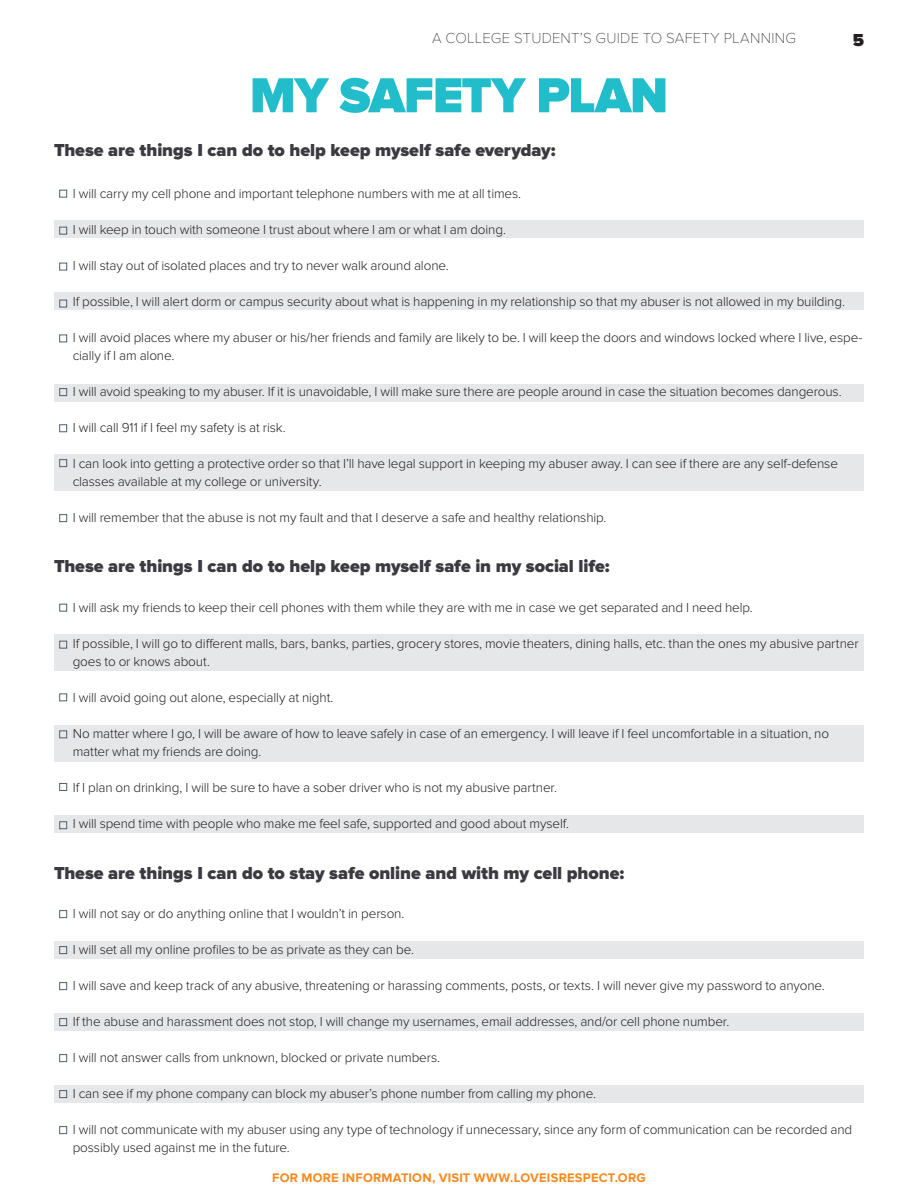
<style>
.page{position:relative;width:918px;height:1188px;background:#fff}
.page>*{position:absolute;margin:0;border:0;box-sizing:border-box;transform-origin:0 0}
.Head_Heavy{font:900 51px "Proxima Nova";letter-spacing:-.025em;color:#21bdcb}
.Subhead{font:900 18px "Proxima Nova";color:#3b3a40}
.t1{font:900 18px "Proxima Nova";color:#231f20}
.t2{font:100 15px "Proxima Nova T";letter-spacing:.015em;color:#231f20}
.Body_J_style_base{font:300 13.5px/18px "Proxima Nova";letter-spacing:-.01em;color:#231f20}
.Subhead-2{font:700 12.9px "Proxima Nova";letter-spacing:.015em;color:#f68b1f}
</style>
<div class="page">
<div style="left:54px;top:220px;width:810px;height:18px;background:#e6e7e9"></div>
<div style="left:54px;top:634px;width:810px;height:37px;background:#e6e7e9"></div>
<div style="left:54px;top:292px;width:810px;height:18px;background:#e6e7e9"></div>
<div style="left:54px;top:725px;width:810px;height:36px;background:#e6e7e9"></div>
<div style="left:54px;top:384px;width:810px;height:18px;background:#e6e7e9"></div>
<div style="left:54px;top:815px;width:810px;height:18px;background:#e6e7e9"></div>
<div style="left:54px;top:941px;width:810px;height:18px;background:#e6e7e9"></div>
<div style="left:54px;top:1013px;width:810px;height:18px;background:#e6e7e9"></div>
<div style="left:54px;top:1085px;width:810px;height:18px;background:#e6e7e9"></div>
<div style="left:54px;top:454px;width:810px;height:37px;background:#e6e7e9"></div>
<div style="left:59px;top:190px;width:8px;height:8px;border:1px solid #525f6a"></div>
<div style="left:59px;top:604px;width:8px;height:8px;border:1px solid #525f6a"></div>
<div style="left:59px;top:263px;width:8px;height:7px;border:1px solid #525f6a"></div>
<div style="left:59px;top:335px;width:8px;height:7px;border:1px solid #525f6a"></div>
<div style="left:59px;top:910px;width:8px;height:8px;border:1px solid #525f6a"></div>
<div style="left:59px;top:982px;width:8px;height:8px;border:1px solid #525f6a"></div>
<div style="left:59px;top:1054px;width:8px;height:8px;border:1px solid #525f6a"></div>
<div style="left:59px;top:946px;width:8px;height:8px;border:1px solid #525f6a"></div>
<div style="left:59px;top:1018px;width:8px;height:8px;border:1px solid #525f6a"></div>
<div style="left:59px;top:1090px;width:8px;height:8px;border:1px solid #525f6a"></div>
<div style="left:59px;top:1126px;width:8px;height:8px;border:1px solid #525f6a"></div>
<div style="left:59px;top:730px;width:8px;height:8px;border:1px solid #525f6a"></div>
<div style="left:59px;top:459px;width:8px;height:8px;border:1px solid #525f6a"></div>
<div style="left:59px;top:227px;width:8px;height:8px;border:1px solid #525f6a"></div>
<div style="left:59px;top:641px;width:8px;height:8px;border:1px solid #525f6a"></div>
<div style="left:59px;top:300px;width:8px;height:7px;border:1px solid #525f6a"></div>
<div style="left:59px;top:694px;width:8px;height:7px;border:1px solid #525f6a"></div>
<div style="left:59px;top:424px;width:8px;height:8px;border:1px solid #525f6a"></div>
<div style="left:59px;top:821px;width:8px;height:8px;border:1px solid #525f6a"></div>
<div style="left:59px;top:388px;width:8px;height:8px;border:1px solid #525f6a"></div>
<div style="left:59px;top:783px;width:8px;height:8px;border:1px solid #525f6a"></div>
<div style="left:59px;top:514px;width:8px;height:8px;border:1px solid #525f6a"></div>
<p class="t2" style="left:432px;top:30px;width:365px">A COLLEGE STUDENT’S GUIDE TO SAFETY PLANNING</p>
<p class="t1" style="left:853px;top:29px;width:13px">5</p>
<p class="Head_Heavy" style="left:250px;top:66px;width:420px">MY SAFETY PLAN</p>
<p class="Subhead" style="left:54px;top:140px;width:503px">These are things I can do to help keep myself safe everyday:</p>
<p class="Body_J_style_base" style="left:73px;top:185px;width:450px">I will carry my cell phone and important telephone numbers with me at all times.</p>
<p class="Body_J_style_base" style="left:73px;top:221px;width:435px">I will keep in touch with someone I trust about where I am or what I am doing.</p>
<p class="Body_J_style_base" style="left:73px;top:257px;width:378px">I will stay out of isolated places and try to never walk around alone.</p>
<p class="Body_J_style_base" style="left:73px;top:293px;width:774px">If possible, I will alert dorm or campus security about what is happening in my relationship so that my abuser is not allowed in my building.</p>
<p class="Body_J_style_base" style="left:73px;top:329px;width:791px">I will avoid places where my abuser or his/her friends and family are likely to be. I will keep the doors and windows locked where I live, espe&shy;cially if I am alone.</p>
<p class="Body_J_style_base" style="left:73px;top:383px;width:770px">I will avoid speaking to my abuser. If it is unavoidable, I will make sure there are people around in case the situation becomes dangerous.</p>
<p class="Body_J_style_base" style="left:73px;top:419px;width:214px">I will call 911 if I feel my safety is at risk.</p>
<p class="Body_J_style_base" style="left:73px;top:455px;width:767px">I can look into getting a protective order so that I’ll have legal support in keeping my abuser away. I can see if there are any self-defense classes available at my college or university.</p>
<p class="Body_J_style_base" style="left:73px;top:509px;width:535px">I will remember that the abuse is not my fault and that I deserve a safe and healthy relationship.</p>
<p class="Subhead" style="left:54px;top:556px;width:557px">These are things I can do to help keep myself safe in my social life:</p>
<p class="Body_J_style_base" style="left:73px;top:599px;width:682px">I will ask my friends to keep their cell phones with them while they are with me in case we get separated and I need help.</p>
<p class="Body_J_style_base" style="left:73px;top:635px;width:787px">If possible, I will go to different malls, bars, banks, parties, grocery stores, movie theaters, dining halls, etc. than the ones my abusive partner goes to or knows about.</p>
<p class="Body_J_style_base" style="left:73px;top:689px;width:262px">I will avoid going out alone, especially at night.</p>
<p class="Body_J_style_base" style="left:73px;top:725px;width:758px">No matter where I go, I will be aware of how to leave safely in case of an emergency. I will leave if I feel uncomfortable in a situation, no matter what my friends are doing.</p>
<p class="Body_J_style_base" style="left:73px;top:779px;width:486px">If I plan on drinking, I will be sure to have a sober driver who is not my abusive partner.</p>
<p class="Body_J_style_base" style="left:73px;top:815px;width:498px">I will spend time with people who make me feel safe, supported and good about myself.</p>
<p class="Subhead" style="left:54px;top:862px;width:572px">These are things I can do to stay safe online and with my cell phone:</p>
<p class="Body_J_style_base" style="left:73px;top:905px;width:333px">I will not say or do anything online that I wouldn’t in person.</p>
<p class="Body_J_style_base" style="left:73px;top:941px;width:343px">I will set all my online profiles to be as private as they can be.</p>
<p class="Body_J_style_base" style="left:73px;top:977px;width:754px">I will save and keep track of any abusive, threatening or harassing comments, posts, or texts. I will never give my password to anyone.</p>
<p class="Body_J_style_base" style="left:73px;top:1013px;width:658px">If the abuse and harassment does not stop, I will change my usernames, email addresses, and/or cell phone number.</p>
<p class="Body_J_style_base" style="left:73px;top:1049px;width:369px">I will not answer calls from unknown, blocked or private numbers.</p>
<p class="Body_J_style_base" style="left:73px;top:1085px;width:525px">I can see if my phone company can block my abuser’s phone number from calling my phone.</p>
<p class="Body_J_style_base" style="left:73px;top:1121px;width:781px">I will not communicate with my abuser using any type of technology if unnecessary, since any form of communication can be recorded and possibly used against me in the future.</p>
<p class="Subhead-2" style="left:272px;top:1170px;width:375px">FOR MORE INFORMATION, VISIT WWW.LOVEISRESPECT.ORG</p>
</div>
